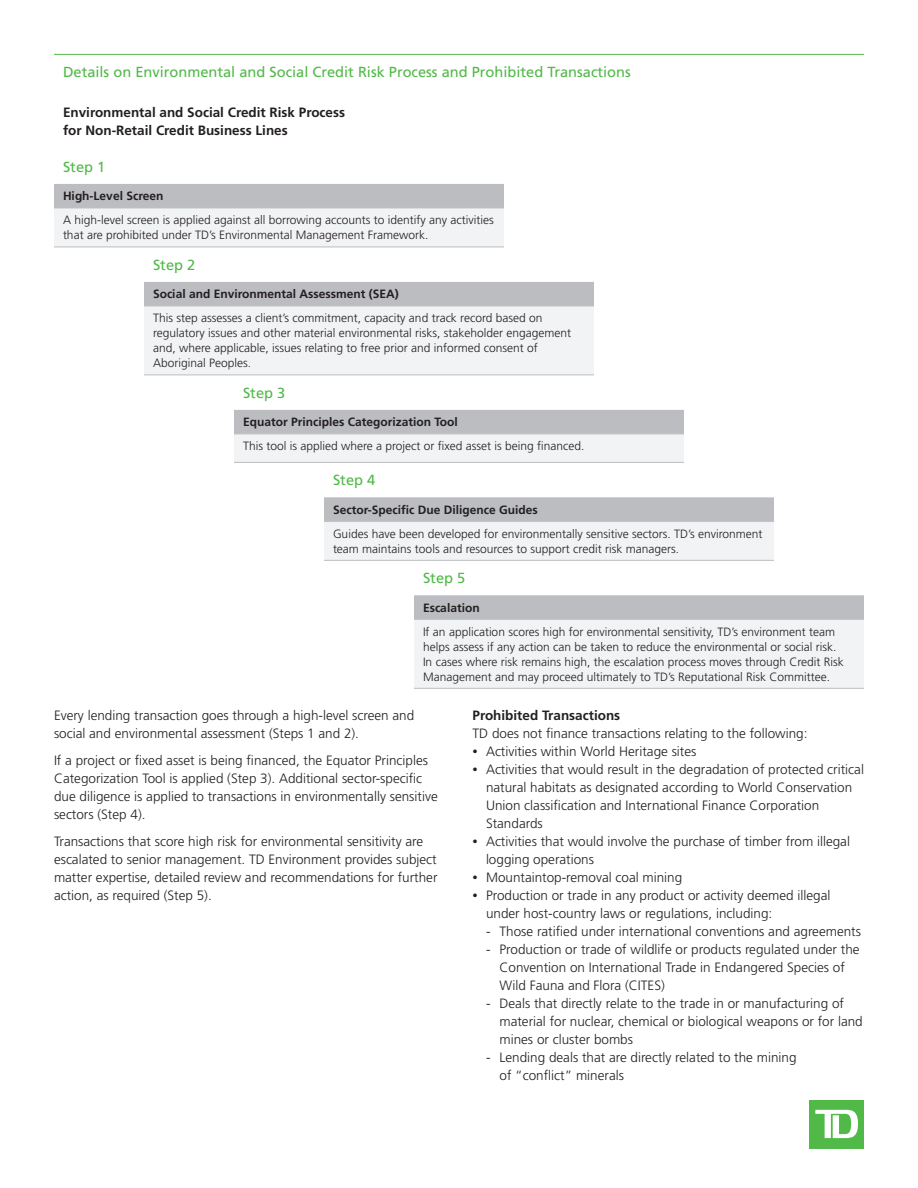
<style>
.page{position:relative;width:918px;height:1188px;background:#fff}
.page>*{position:absolute;margin:0;border:0;box-sizing:border-box;transform-origin:0 0}
.Table_Header_361{font:14.7px "Frutiger LT Std";color:#51b948}
.Body_Text{font:300 13.5px/18px "Frutiger";color:#231f20}
.Subhead_2{font:700 13.5px/18px "Frutiger LT Std";color:#231f20}
.Body_Text_No_Space{font:300 13.5px "Frutiger";color:#231f20}
.Table_Text_small{font:300 12px/15px "Frutiger LT Std";color:#231f20}
.Table_Text_small-2{font:700 12px "Frutiger LT Std";color:#231f20}
.s1{font-size:10.5px}
</style>
<div class="page">
<div style="left:810px;top:1100px;width:54px;height:49px;background:#51b948"></div>
<svg style="left:815px;top:1110px;width:43px;height:28px"></svg>
<div style="left:54px;top:184px;width:450px;height:24px;background:#bcbdc0"></div>
<svg style="left:54px;top:209px;width:810px;height:479px"></svg>
<hr style="left:54px;top:54px;width:90px;height:1px;background:#51b948">
<hr style="left:144px;top:54px;width:90px;height:1px;background:#51b948">
<hr style="left:234px;top:54px;width:90px;height:1px;background:#51b948">
<hr style="left:324px;top:54px;width:90px;height:1px;background:#51b948">
<hr style="left:414px;top:54px;width:90px;height:1px;background:#51b948">
<hr style="left:504px;top:54px;width:90px;height:1px;background:#51b948">
<hr style="left:594px;top:54px;width:90px;height:1px;background:#51b948">
<hr style="left:684px;top:54px;width:90px;height:1px;background:#51b948">
<hr style="left:774px;top:54px;width:90px;height:1px;background:#51b948">
<hr style="left:54px;top:208px;width:90px;height:1px;background:#bcbdc0">
<hr style="left:144px;top:208px;width:90px;height:1px;background:#bcbdc0">
<hr style="left:234px;top:208px;width:90px;height:1px;background:#bcbdc0">
<hr style="left:324px;top:208px;width:90px;height:1px;background:#bcbdc0">
<hr style="left:414px;top:208px;width:90px;height:1px;background:#bcbdc0">
<hr style="left:144px;top:306px;width:90px;height:1px;background:#bcbdc0">
<hr style="left:234px;top:306px;width:90px;height:1px;background:#bcbdc0">
<hr style="left:324px;top:306px;width:90px;height:1px;background:#bcbdc0">
<hr style="left:414px;top:306px;width:90px;height:1px;background:#bcbdc0">
<hr style="left:504px;top:306px;width:90px;height:1px;background:#bcbdc0">
<hr style="left:234px;top:434px;width:90px;height:1px;background:#bcbdc0">
<hr style="left:324px;top:434px;width:90px;height:1px;background:#bcbdc0">
<hr style="left:414px;top:434px;width:90px;height:1px;background:#bcbdc0">
<hr style="left:504px;top:434px;width:90px;height:1px;background:#bcbdc0">
<hr style="left:594px;top:434px;width:90px;height:1px;background:#bcbdc0">
<hr style="left:324px;top:521px;width:90px;height:1px;background:#bcbdc0">
<hr style="left:414px;top:521px;width:90px;height:1px;background:#bcbdc0">
<hr style="left:504px;top:521px;width:90px;height:1px;background:#bcbdc0">
<hr style="left:594px;top:521px;width:90px;height:1px;background:#bcbdc0">
<hr style="left:684px;top:521px;width:90px;height:1px;background:#bcbdc0">
<hr style="left:414px;top:619px;width:90px;height:1px;background:#bcbdc0">
<hr style="left:504px;top:619px;width:90px;height:1px;background:#bcbdc0">
<hr style="left:594px;top:619px;width:90px;height:1px;background:#bcbdc0">
<hr style="left:684px;top:619px;width:90px;height:1px;background:#bcbdc0">
<hr style="left:774px;top:619px;width:90px;height:1px;background:#bcbdc0">
<hr style="left:414px;top:688px;width:90px;height:1px;background:#bcbdc0">
<hr style="left:504px;top:688px;width:90px;height:1px;background:#bcbdc0">
<hr style="left:594px;top:688px;width:90px;height:1px;background:#bcbdc0">
<hr style="left:684px;top:688px;width:90px;height:1px;background:#bcbdc0">
<hr style="left:774px;top:688px;width:90px;height:1px;background:#bcbdc0">
<hr style="left:54px;top:247px;width:90px;height:1px;background:#bcbdc0">
<hr style="left:144px;top:247px;width:90px;height:1px;background:#bcbdc0">
<hr style="left:234px;top:247px;width:90px;height:1px;background:#bcbdc0">
<hr style="left:324px;top:247px;width:90px;height:1px;background:#bcbdc0">
<hr style="left:414px;top:247px;width:90px;height:1px;background:#bcbdc0">
<hr style="left:144px;top:375px;width:90px;height:1px;background:#bcbdc0">
<hr style="left:234px;top:375px;width:90px;height:1px;background:#bcbdc0">
<hr style="left:324px;top:375px;width:90px;height:1px;background:#bcbdc0">
<hr style="left:414px;top:375px;width:90px;height:1px;background:#bcbdc0">
<hr style="left:504px;top:375px;width:90px;height:1px;background:#bcbdc0">
<hr style="left:234px;top:462px;width:90px;height:1px;background:#bcbdc0">
<hr style="left:324px;top:462px;width:90px;height:1px;background:#bcbdc0">
<hr style="left:414px;top:462px;width:90px;height:1px;background:#bcbdc0">
<hr style="left:504px;top:462px;width:90px;height:1px;background:#bcbdc0">
<hr style="left:594px;top:462px;width:90px;height:1px;background:#bcbdc0">
<hr style="left:324px;top:560px;width:90px;height:1px;background:#bcbdc0">
<hr style="left:414px;top:560px;width:90px;height:1px;background:#bcbdc0">
<hr style="left:504px;top:560px;width:90px;height:1px;background:#bcbdc0">
<hr style="left:594px;top:560px;width:90px;height:1px;background:#bcbdc0">
<hr style="left:684px;top:560px;width:90px;height:1px;background:#bcbdc0">
<p class="Table_Header_361" style="left:63px;top:64px;width:569px">Details on Environmental and Social Credit Risk Process and Prohibited Transactions</p>
<p class="Subhead_2" style="left:63px;top:104px;width:284px">Environmental and Social Credit Risk Process for Non-Retail Credit Business Lines</p>
<p class="Table_Header_361" style="left:63px;top:158px;width:44px">Step 1</p>
<p class="Table_Text_small-2" style="left:63px;top:189px;width:102px">High-Level Screen</p>
<p class="Table_Text_small" style="left:63px;top:213px;width:432px">A high-level screen is applied against all borrowing accounts to identify any activities that are prohibited under TD’s Environmental Management Framework.</p>
<p class="Table_Header_361" style="left:153px;top:256px;width:44px">Step 2</p>
<p class="Table_Text_small-2" style="left:153px;top:287px;width:247px">Social and Environmental Assessment (SEA)</p>
<p class="Table_Text_small" style="left:153px;top:311px;width:420px">This step assesses a client’s commitment, capacity and track record based on regulatory issues and other material environmental risks, stakeholder engagement and, where applicable, issues relating to free prior and informed consent of Aboriginal Peoples.</p>
<p class="Table_Header_361" style="left:243px;top:384px;width:44px">Step 3</p>
<p class="Table_Text_small-2" style="left:243px;top:415px;width:216px">Equator Principles Categorization Tool</p>
<p class="Table_Text_small" style="left:243px;top:439px;width:343px">This tool is applied where a project or fixed asset is being financed.</p>
<p class="Table_Header_361" style="left:333px;top:472px;width:44px">Step 4</p>
<p class="Table_Text_small-2" style="left:333px;top:503px;width:206px">Sector-Specific Due Diligence Guides</p>
<p class="Table_Text_small" style="left:333px;top:526px;width:431px">Guides have been developed for environmentally sensitive sectors. TD’s environment team maintains tools and resources to support credit risk managers.</p>
<p class="Table_Header_361" style="left:423px;top:570px;width:44px">Step 5</p>
<p class="Table_Text_small-2" style="left:423px;top:601px;width:58px">Escalation</p>
<p class="Table_Text_small" style="left:423px;top:624px;width:422px">If an application scores high for environmental sensitivity, TD’s environment team helps assess if any action can be taken to reduce the environmental or social risk.<br>In cases where risk remains high, the escalation process moves through Credit Risk Management and may proceed ultimately to TD’s Reputational Risk Committee.</p>
<p class="Body_Text" style="left:54px;top:707px;width:362px">Every lending transaction goes through a high-level screen and social and environmental assessment (Steps 1 and 2).</p>
<p class="Body_Text" style="left:54px;top:752px;width:385px">If a project or fixed asset is being financed, the Equator Principles Categorization Tool is applied (Step 3). Additional sector-specific due diligence is applied to transactions in environmentally sensitive sectors (Step 4).</p>
<p class="Body_Text" style="left:54px;top:833px;width:385px">Transactions that score high risk for environmental sensitivity are escalated to senior management. TD Environment provides subject matter expertise, detailed review and recommendations for further action, as required (Step 5).</p>
<p class="Subhead_2" style="left:472px;top:707px;width:149px">Prohibited Transactions</p>
<p class="Body_Text_No_Space" style="left:472px;top:726px;width:337px">TD does not finance transactions relating to the following:</p>
<p class="Body_Text" style="left:472px;top:743px;width:225px"><span class="s1">•</span> Activities within World Heritage sites</p>
<p class="Body_Text" style="left:486px;top:761px;width:380px;text-indent:-14px"><span class="s1">•</span> Activities that would result in the degradation of protected critical natural habitats as designated according to World Conservation Union classification and International Finance Corporation Standards</p>
<p class="Body_Text" style="left:486px;top:833px;width:366px;text-indent:-14px"><span class="s1">•</span> Activities that would involve the purchase of timber from illegal logging operations</p>
<p class="Body_Text" style="left:472px;top:869px;width:211px"><span class="s1">•</span> Mountaintop-removal coal mining</p>
<p class="Body_Text" style="left:486px;top:887px;width:346px;text-indent:-14px"><span class="s1">•</span> Production or trade in any product or activity deemed illegal under host-country laws or regulations, including:</p>
<p class="Body_Text" style="left:486px;top:923px;width:377px">- Those ratified under international conventions and agreements</p>
<p class="Body_Text" style="left:500px;top:941px;width:362px;text-indent:-14px">- Production or trade of wildlife or products regulated under the<br>Convention on International Trade in Endangered Species of<br>Wild Fauna and Flora (CITES)</p>
<p class="Body_Text" style="left:500px;top:995px;width:365px;text-indent:-14px">- Deals that directly relate to the trade in or manufacturing of material for nuclear, chemical or biological weapons or for land mines or cluster bombs</p>
<p class="Body_Text" style="left:500px;top:1049px;width:299px;text-indent:-14px">- Lending deals that are directly related to the mining of “conflict” minerals</p>
</div>
